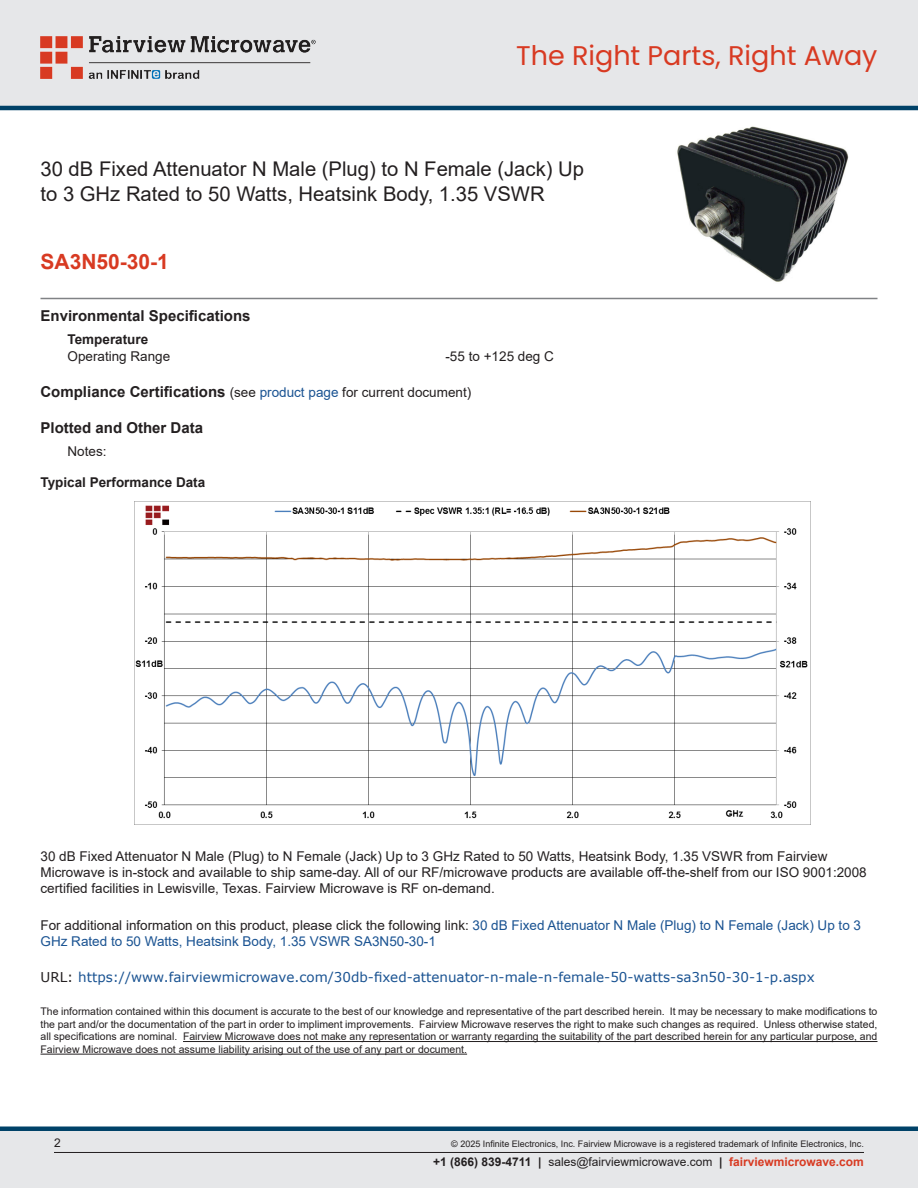
<style>
.page{position:relative;width:918px;height:1188px;background:#fff}
.page>*{position:absolute;margin:0;border:0;box-sizing:border-box;transform-origin:0 0}
.t1{font:27px "Poppins";color:#d83a22}
.Branded_Part_No{font:700 21px "Arial";color:#d83a22}
.Web_Description_Para{font:20.25px/24.3px "Arial";color:#231f20}
.Head1_for_Compliance{font:700 15px "Arial";color:#231f20}
.Head1{font:700 15px "Arial";color:#231f20}
.Web_Description_Para-2{font:13.5px/16.2px "Arial";color:#231f20}
.Web_Description_Para-3{font:13.5px/16.2px "Arial";color:#1a5392}
.URL_para{font:13.5px "Verdana";color:#1a5392}
.Specs_Para{font:13.5px "Arial";color:#231f20}
.Head2{font:700 13.5px "Arial";color:#231f20}
.Head2_after_Head1{font:700 13.5px "Arial";color:#231f20}
.Specs_Notes_Para{font:13.5px "Arial";color:#231f20}
.t2{font:12px "Arial";color:#231f20}
.t3{font:10.5px/12.6px "Arial";color:#231f20;text-align:justify}
.Copyright_disclaimer{font:9px "Arial";color:#231f20}
.s1{font-weight:400;font-size:13.5px}
.s2{font-weight:400;font-size:13.5px;color:#1a5392}
.s3{color:#231f20}
.s4{font-weight:700}
.s5{font-weight:700;color:#d83a22}
</style>
<div class="page">
<div style="left:0;top:1131px;width:918px;height:57px;background:#e6e7e9"></div>
<div style="left:0;top:1126px;width:918px;height:5px;background:#004268"></div>
<div style="left:0;top:0;width:918px;height:108px;background:#e6e7e9"></div>
<hr style="left:0;top:106px;width:918px;height:4px;background:#004268">
<img style="left:40px;top:36px;width:276px;height:42px">
<hr style="left:54px;top:1152px;width:810px;height:1px;background:#231f20">
<hr style="left:40px;top:298px;width:838px;height:1px;background:#808285">
<img style="left:677px;top:126px;width:172px;height:156px">
<hr style="left:183px;top:1041px;width:694px;height:1px;background:#231f20">
<hr style="left:40px;top:1054px;width:427px;height:1px;background:#231f20">
<img style="left:134px;top:502px;width:677px;height:322px">
<h1 class="t1" style="left:516px;top:40px;width:363px">The Right Parts, Right Away</h1>
<h1 class="Web_Description_Para" style="left:40px;top:157px;width:545px">30 dB Fixed Attenuator N Male (Plug) to N Female (Jack) Up to 3 GHz Rated to 50 Watts, Heatsink Body, 1.35 VSWR</h1>
<p class="Branded_Part_No" style="left:40px;top:247px;width:130px">SA3N50-30-1</p>
<p class="Head1" style="left:40px;top:306px;width:212px">Environmental Specifications</p>
<p class="Head2_after_Head1" style="left:68px;top:330px;width:82px">Temperature</p>
<p class="Specs_Para" style="left:68px;top:347px;width:104px">Operating Range</p>
<p class="Specs_Para" style="left:446px;top:347px;width:110px">-55 to +125 deg C</p>
<p class="Head1_for_Compliance" style="left:40px;top:381px;width:432px">Compliance Certifications <span class="s1">(see</span> <span class="s2">product page</span> <span class="s1">for current document)</span></p>
<p class="Head1_for_Compliance" style="left:40px;top:417px;width:164px">Plotted and Other Data</p>
<p class="Specs_Notes_Para" style="left:68px;top:441px;width:41px">Notes:</p>
<p class="Head2" style="left:40px;top:472px;width:166px">Typical Performance Data</p>
<h1 class="Web_Description_Para-2" style="left:40px;top:848px;width:828px">30 dB Fixed Attenuator N Male (Plug) to N Female (Jack) Up to 3 GHz Rated to 50 Watts, Heatsink Body, 1.35 VSWR from Fairview<br>Microwave is in-stock and available to ship same-day. All of our RF/microwave products are available off-the-shelf from our ISO 9001:2008 certified facilities in Lewisville, Texas. Fairview Microwave is RF on-demand.</h1>
<h1 class="Web_Description_Para-3" style="left:40px;top:917px;width:822px"><span class="s3">For additional information on this product, please click the following link:</span> 30 dB Fixed Attenuator N Male (Plug) to N Female (Jack) Up to 3<br>GHz Rated to 50 Watts, Heatsink Body, 1.35 VSWR SA3N50-30-1</h1>
<p class="URL_para" style="left:40px;top:968px;width:776px"><span class="s3">URL:</span> https://www.fairviewmicrowave.com/30db-fixed-attenuator-n-male-n-female-50-watts-sa3n50-30-1-p.aspx</p>
<p class="t3" style="left:40px;top:1005px;width:838px">The information contained within this document is accurate to the best of our knowledge and representative of the part described herein. It may be necessary to make modifications to the part and/or the documentation of the part in order to impliment improvements. Fairview Microwave reserves the right to make such changes as required. Unless otherwise stated, all specifications are nominal. Fairview Microwave does not make any representation or warranty regarding the suitability of the part described herein for any particular purpose, and Fairview Microwave does not assume liability arising out of the use of any part or document.</p>
<p class="t2" style="left:54px;top:1135px;width:8px">2</p>
<p class="Copyright_disclaimer" style="left:451px;top:1138px;width:414px">© 2025 Infinite Electronics, Inc. Fairview Microwave is a registered trademark of Infinite Electronics, Inc.</p>
<p class="t2" style="left:433px;top:1153px;width:432px"><span class="s4">+1 (866) 839-4711 |</span> sales@fairviewmicrowave.com <span class="s4">|</span> <span class="s5">fairviewmicrowave.com</span></p>
</div>
